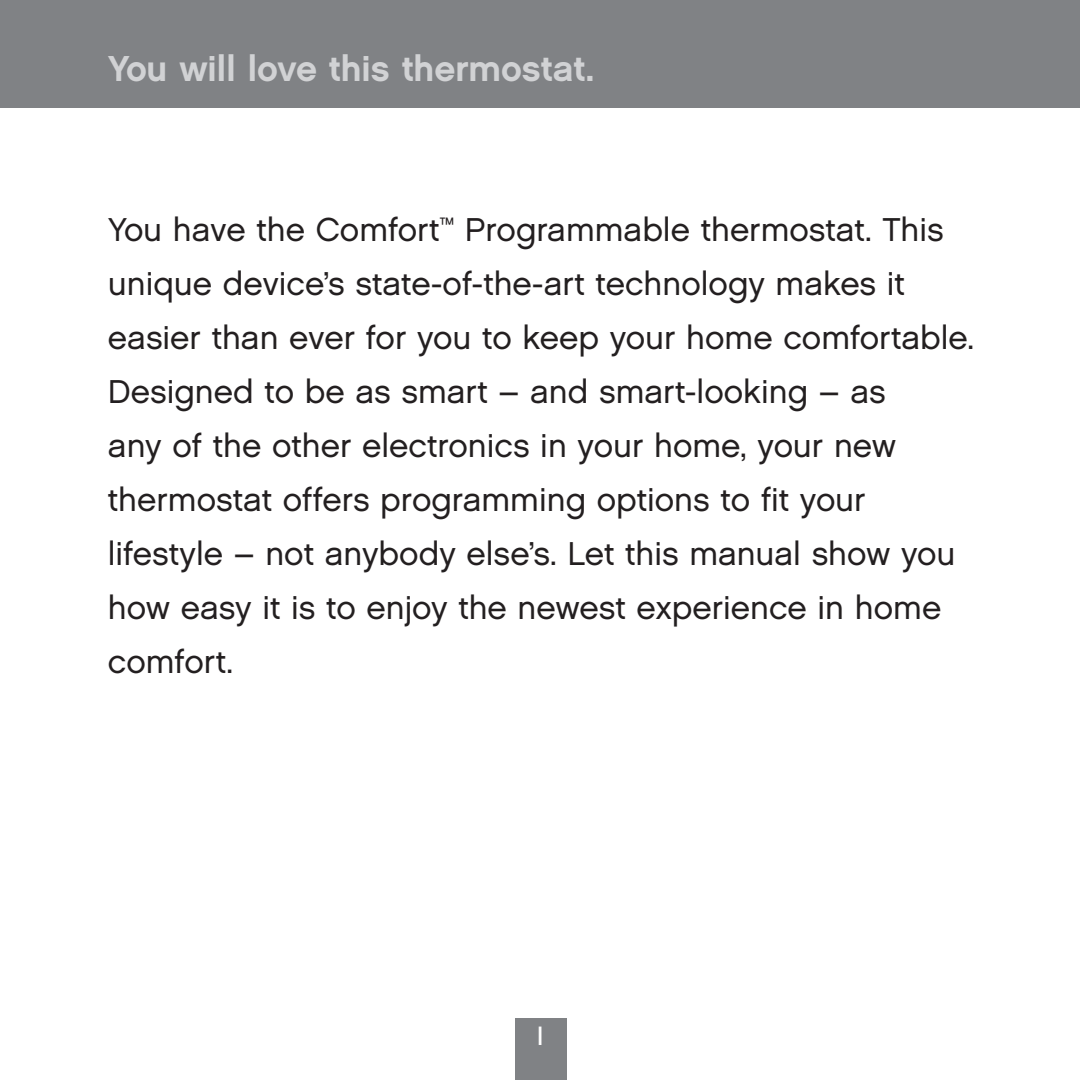
<style>
.page{position:relative;width:1080px;height:1080px;background:#fff}
.page>*{position:absolute;margin:0;border:0;box-sizing:border-box;transform-origin:0 0}
.t1{font:36px "Chalet New York Nineteen Sixty";color:#d1d2d4}
.t2{font:33px/54px "Chalet London Nineteen Sixty";color:#231f20}
.t3{font:27px "Gill Sans";color:#fff}
</style>
<div class="page">
<div style="left:0;top:0;width:1080px;height:108px;background:#808285"></div>
<div style="left:515px;top:1018px;width:52px;height:62px;background:#808285"></div>
<p class="t1" style="left:108px;top:47px;width:488px">You will love this thermostat.</p>
<p class="t2" style="left:108px;top:203px;width:868px">You have the Comfort<sup>™</sup> Programmable thermostat. This unique device’s state-of-the-art technology makes it easier than ever for you to keep your home comfortable.<br>Designed to be as smart – and smart-looking – as<br>any of the other electronics in your home, your new thermostat offers programming options to fit your lifestyle – not anybody else’s. Let this manual show you how easy it is to enjoy the newest experience in home comfort.</p>
<p class="t3" style="left:534px;top:1020px;width:15px">1</p>
</div>
